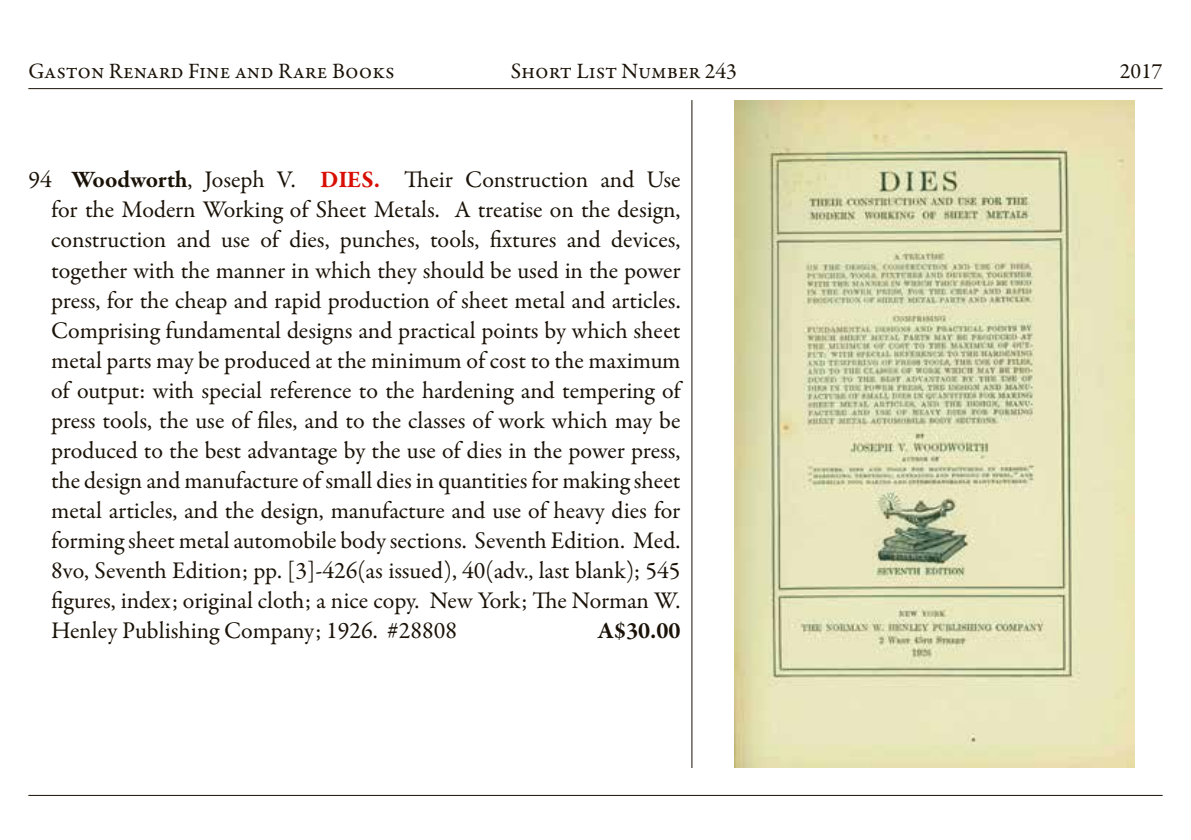
<style>
.page{position:relative;width:1191px;height:840px;background:#fff}
.page>*{position:absolute;margin:0;border:0;box-sizing:border-box;transform-origin:0 0}
.t1{font:24px/30px "Garamond Premr Pro";color:#1a1207;text-align:justify}
.t2{font:700 24px "Garamond Premr Pro";color:#1a1207}
.t3{font:22px "Garamond Premr Pro";color:#1a1207}
.s1{font-weight:700}
.s2{font-weight:700;color:#d80e04}
</style>
<div class="page">
<hr style="left:28px;top:88px;width:1134px;height:1px;background:#1a1207">
<hr style="left:28px;top:794px;width:1134px;height:1px;background:#1a1207">
<hr style="left:691px;top:100px;width:1px;height:667px;background:#1a1207">
<img style="left:734px;top:100px;width:400px;height:667px">
<p class="t3" style="left:28px;top:57px;width:368px">Gaston Renard Fine and Rare Books</p>
<p class="t3" style="left:511px;top:57px;width:228px">Short List Number 243</p>
<p class="t3" style="left:1119px;top:57px;width:44px">2017</p>
<p class="t1" style="left:51px;top:165px;width:631px;text-indent:-23px">94 <span class="s1">Woodworth</span>, Joseph V. <span class="s2">DIES.</span> Their Construction and Use for the Modern Working of Sheet Metals. A treatise on the design, construction and use of dies, punches, tools, fixtures and devices, together with the manner in which they should be used in the power press, for the cheap and rapid production of sheet metal and articles.<br>Comprising fundamental designs and practical points by which sheet metal parts may be produced at the minimum of cost to the maximum of output: with special reference to the hardening and tempering of press tools, the use of files, and to the classes of work which may be produced to the best advantage by the use of dies in the power press, the design and manufacture of small dies in quantities for making sheet metal articles, and the design, manufacture and use of heavy dies for forming sheet metal automobile body sections. Seventh Edition. Med.<br>8vo, Seventh Edition; pp. [3]-426(as issued), 40(adv., last blank); 545 figures, index; original cloth; a nice copy. New York; The Norman W.<br>Henley Publishing Company; 1926. #28808</p>
<p class="t2" style="left:598px;top:615px;width:84px">A$30.00</p>
</div>
